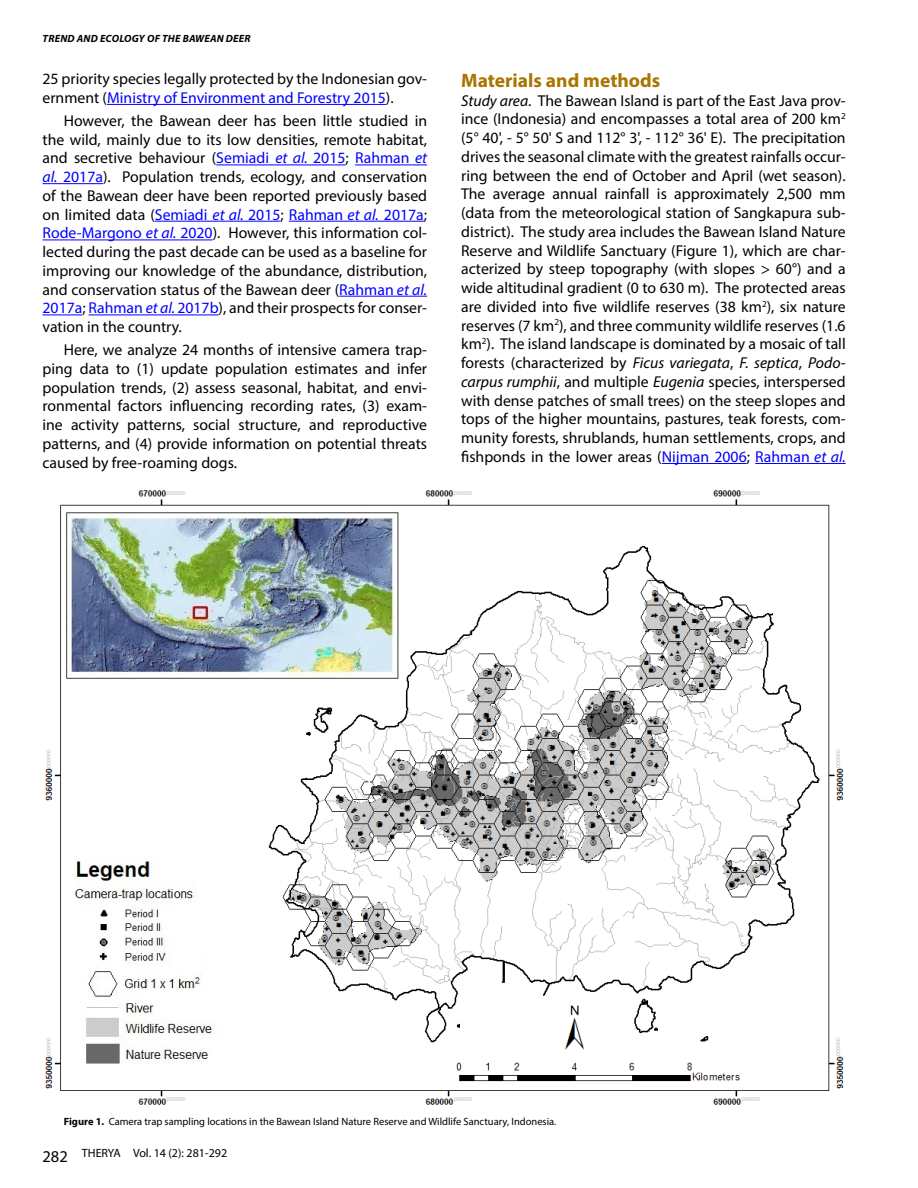
<style>
.page{position:relative;width:918px;height:1188px;background:#fff}
.page>*{position:absolute;margin:0;border:0;box-sizing:border-box;transform-origin:0 0}
.SUBTITULOS_REVISTA{font:700 19.5px "Myriad Pro";color:#a97500}
.TextoGeneral{font:15.75px/18.8px "Myriad Pro";color:#000;text-align:justify}
.t1{font:12px "Myriad Pro";color:#000}
.Tex_Fig_yTab{font:10.5px "Myriad Pro";color:#000}
.t2{font:italic 700 10.5px "Myriad Pro";letter-spacing:.02em;color:#000}
.s1{color:#00f}
.s2{font-style:italic;color:#00f}
.s3{font-style:italic}
.s4{font-size:15.6px}
.s5{font-weight:700}
.s6{font-size:16.5px}
</style>
<div class="page">
<hr style="left:107px;top:104px;width:279px;height:1px;background:#00f">
<hr style="left:216px;top:165px;width:130px;height:1px;background:#00f">
<hr style="left:355px;top:165px;width:72px;height:1px;background:#00f">
<hr style="left:43px;top:183px;width:60px;height:1px;background:#00f">
<hr style="left:155px;top:221px;width:126px;height:1px;background:#00f">
<hr style="left:289px;top:221px;width:135px;height:1px;background:#00f">
<hr style="left:43px;top:240px;width:170px;height:1px;background:#00f">
<hr style="left:339px;top:296px;width:88px;height:1px;background:#00f">
<hr style="left:43px;top:315px;width:39px;height:1px;background:#00f">
<hr style="left:88px;top:315px;width:131px;height:1px;background:#00f">
<hr style="left:662px;top:463px;width:85px;height:1px;background:#00f">
<hr style="left:755px;top:463px;width:91px;height:1px;background:#00f">
<img style="left:45px;top:490px;width:799px;height:615px">
<p class="t2" style="left:43px;top:31px;width:210px">TREND AND ECOLOGY OF THE BAWEAN DEER</p>
<p class="TextoGeneral" style="left:43px;top:69px;width:386px">25 priority species legally protected by the Indonesian gov&shy;ernment (<span class="s1">Ministry of Environment and Forestry 2015</span>).</p>
<p class="TextoGeneral" style="left:43px;top:111px;width:386px;text-indent:21px">However, the Bawean deer has been little studied in the wild, mainly due to its low densities, remote habitat, and secretive behaviour (<span class="s1">Semiadi</span> <span class="s2">et al.</span> <span class="s1">2015</span>; <span class="s1">Rahman</span> <span class="s2">et al.</span> <span class="s1">2017a</span>). Population trends, ecology, and conservation of the Bawean deer have been reported previously based on limited data (<span class="s1">Semiadi</span> <span class="s2">et al.</span> <span class="s1">2015</span>; <span class="s1">Rahman</span> <span class="s2">et al.</span> <span class="s1">2017a</span>; <span class="s1">Rode-Margono</span> <span class="s2">et al.</span> <span class="s1">2020</span>). However, this information col&shy;lected during the past decade can be used as a baseline for improving our knowledge of the abundance, distribution, and conservation status of the Bawean deer (<span class="s1">Rahman</span> <span class="s2">et al.<br></span><span class="s1">2017a</span>; <span class="s1">Rahman</span> <span class="s2">et al.</span> <span class="s1">2017b</span>), and their prospects for conser&shy;vation in the country.</p>
<p class="TextoGeneral" style="left:43px;top:340px;width:386px;text-indent:21px">Here, we analyze 24 months of intensive camera trap&shy;ping data to (1) update population estimates and infer population trends, (2) assess seasonal, habitat, and envi&shy;ronmental factors influencing recording rates, (3) exam&shy;ine activity patterns, social structure, and reproductive patterns, and (4) provide information on potential threats caused by free-roaming dogs.</p>
<p class="SUBTITULOS_REVISTA" style="left:461px;top:68px;width:201px">Materials and methods</p>
<p class="TextoGeneral" style="left:461px;top:91px;width:386px"><span class="s3">Study area</span>. The Bawean Island is part of the East Java prov&shy;ince (Indonesia) and encompasses a total area of 200 km<sup>2 </sup>(5<span class="s4">°</span> 40', - 5<span class="s4">°</span> 50' S and 112<span class="s4">°</span> 3', - 112<span class="s4">°</span> 36' E). The precipitation drives the seasonal climate with the greatest rainfalls occur&shy;ring between the end of October and April (wet season).<br>The average annual rainfall is approximately 2,500 mm (data from the meteorological station of Sangkapura sub&shy;district). The study area includes the Bawean Island Nature Reserve and Wildlife Sanctuary (Figure 1), which are char&shy;acterized by steep topography (with slopes &gt; 60°) and a wide altitudinal gradient (0 to 630 m). The protected areas are divided into five wildlife reserves (38 km<sup>2</sup>), six nature reserves (7 km<sup>2</sup>), and three community wildlife reserves (1.6 km<sup>2</sup>). The island landscape is dominated by a mosaic of tall forests (characterized by <span class="s3">Ficus variegata</span>, <span class="s3">F. septica</span>, <span class="s3">Podo&shy;carpus rumphii</span>, and multiple <span class="s3">Eugenia</span> species, interspersed with dense patches of small trees) on the steep slopes and tops of the higher mountains, pastures, teak forests, com&shy;munity forests, shrublands, human settlements, crops, and fishponds in the lower areas (<span class="s1">Nijman 2006</span>; <span class="s1">Rahman</span> <span class="s2">et al.</span></p>
<p class="Tex_Fig_yTab" style="left:64px;top:1115px;width:494px"><span class="s5">Figure 1.</span> Camera trap sampling locations in the Bawean Island Nature Reserve and Wildlife Sanctuary, Indonesia.</p>
<p class="t1" style="left:43px;top:1146px;width:186px"><span class="s6">282</span> THERYA Vol. 14 (2): 281-292</p>
</div>
